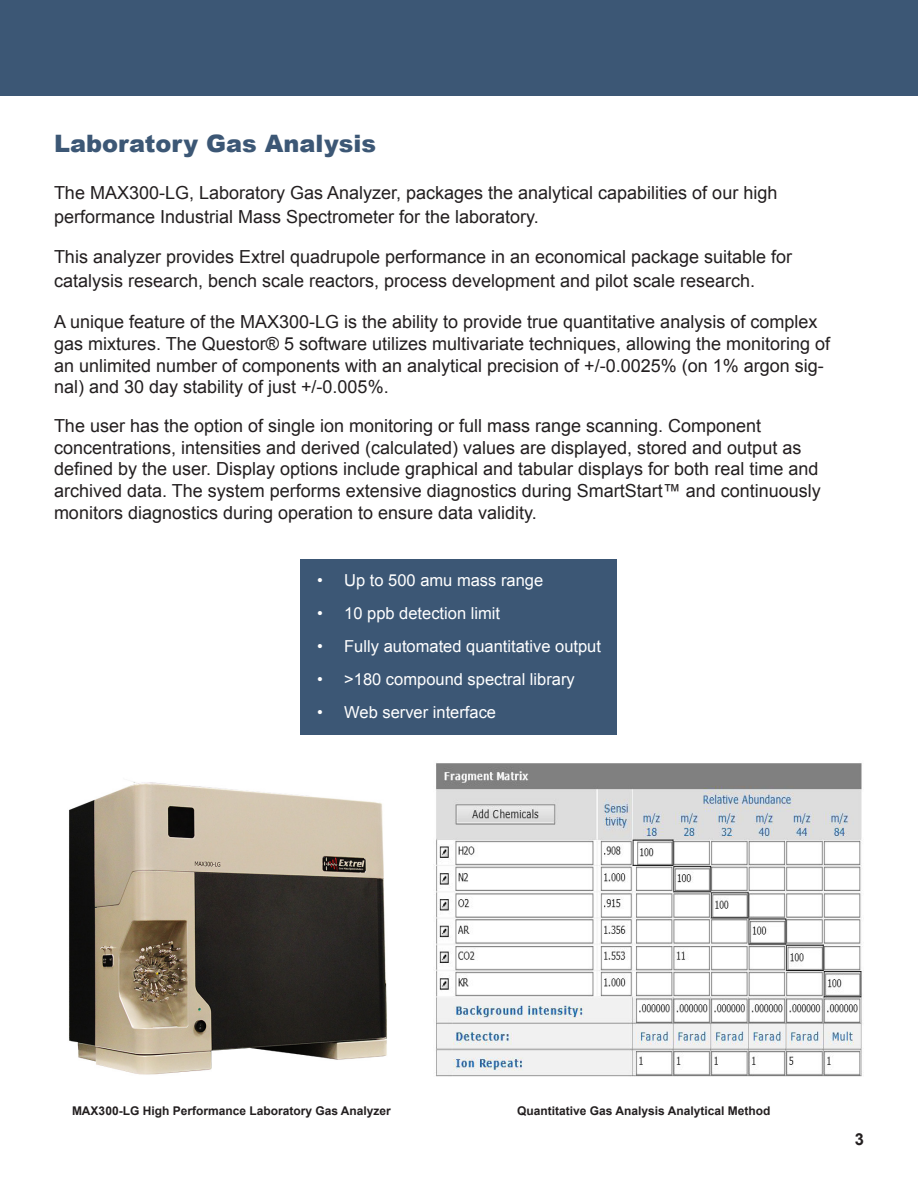
<style>
.page{position:relative;width:918px;height:1188px;background:#fff}
.page>*{position:absolute;margin:0;border:0;box-sizing:border-box;transform-origin:0 0}
.t1{font:900 24px "Arial";color:#3c5775}
.t2{font:18px/21.6px "Arial";color:#231f20}
.t3{font:16.5px "Arial";color:#fff}
.t4{font:700 16.5px "Arial";color:#231f20}
.t5{font:700 12px "Arial";color:#231f20}
</style>
<div class="page">
<div style="left:0;top:0;width:918px;height:95px;background:#3c5775"></div>
<img style="left:69px;top:782px;width:318px;height:293px">
<div style="left:301px;top:559px;width:316px;height:175px;background:#3c5775"></div>
<img style="left:434px;top:763px;width:428px;height:314px">
<p class="t1" style="left:54px;top:126px;width:324px">Laboratory Gas Analysis</p>
<p class="t2" style="left:54px;top:181px;width:725px;line-height:24px">The MAX300-LG, Laboratory Gas Analyzer, packages the analytical capabilities of our high performance Industrial Mass Spectrometer for the laboratory.</p>
<p class="t2" style="left:54px;top:245px;width:740px;line-height:24px">This analyzer provides Extrel quadrupole performance in an economical package suitable for catalysis research, bench scale reactors, process development and pilot scale research.</p>
<p class="t2" style="left:54px;top:312px;width:778px">A unique feature of the MAX300-LG is the ability to provide true quantitative analysis of complex gas mixtures. The Questor® 5 software utilizes multivariate techniques, allowing the monitoring of an unlimited number of components with an analytical precision of +/-0.0025% (on 1% argon sig&shy;nal) and 30 day stability of just +/-0.005%.</p>
<p class="t2" style="left:54px;top:415px;width:709px">The user has the option of single ion monitoring or full mass range scanning. Component</p>
<p class="t2" style="left:54px;top:437px;width:768px">concentrations, intensities and derived (calculated) values are displayed, stored and output as defined by the user. Display options include graphical and tabular displays for both real time and archived data. The system performs extensive diagnostics during SmartStart™ and continuously monitors diagnostics during operation to ensure data validity.</p>
<p class="t3" style="left:317px;top:569px;width:228px">• Up to 500 amu mass range</p>
<p class="t3" style="left:317px;top:602px;width:184px">• 10 ppb detection limit</p>
<p class="t3" style="left:317px;top:635px;width:285px">• Fully automated quantitative output</p>
<p class="t3" style="left:317px;top:668px;width:259px">• &gt;180 compound spectral library</p>
<p class="t3" style="left:317px;top:701px;width:180px">• Web server interface</p>
<p class="t5" style="left:72px;top:1102px;width:320px">MAX300-LG High Performance Laboratory Gas Analyzer</p>
<p class="t5" style="left:517px;top:1102px;width:255px">Quantitative Gas Analysis Analytical Method</p>
<p class="t4" style="left:855px;top:1128px;width:11px">3</p>
</div>
